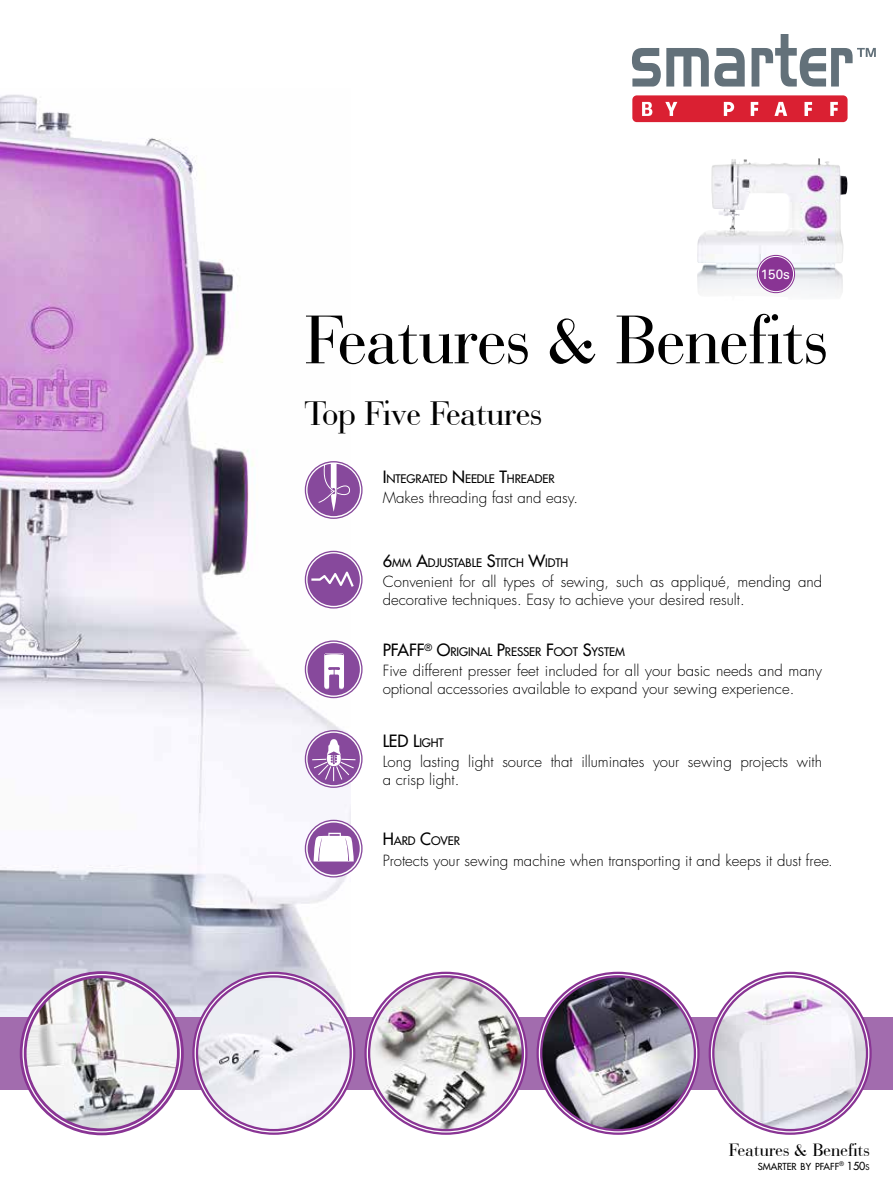
<style>
.page{position:relative;width:893px;height:1191px;background:#fff}
.page>*{position:absolute;margin:0;border:0;box-sizing:border-box;transform-origin:0 0}
.t1{font:72px "Bauer Bodoni BT";color:#000}
.t2{font:36px "Bauer Bodoni BT";color:#000}
.t3{font:18.9px "Bauer Bodoni BT";letter-spacing:.01em;color:#000}
.t4{font:500 16.5px "Futura Std";color:#000}
.t5{font:300 15px/18px "Futura Std";color:#000}
.t6{font:13.5px "Univers LT Std";color:#fff}
.t7{font:500 11.55px "Futura Std";letter-spacing:-.005em;color:#000}
.t8{font:500 9.45px "Futura Std";color:#000}
.s1{font-size:16.5px}
.s2{font-family:"Futura EFOP";font-size:16.5px}
.s3{font-size:10.8px}
.s4{font-size:7.5px}
</style>
<div class="page">
<img style="left:731px;top:158px;width:88px;height:6px">
<div style="left:632px;top:95px;width:215px;height:27px;background:#da2032;border-radius:4px"></div>
<svg style="left:632px;top:48px;width:113px;height:39px"></svg>
<svg style="left:642px;top:102px;width:10px;height:14px"></svg>
<svg style="left:665px;top:102px;width:12px;height:14px"></svg>
<svg style="left:830px;top:102px;width:8px;height:14px"></svg>
<svg style="left:804px;top:102px;width:8px;height:14px"></svg>
<svg style="left:751px;top:102px;width:7px;height:14px"></svg>
<svg style="left:774px;top:102px;width:13px;height:14px"></svg>
<svg style="left:724px;top:102px;width:10px;height:14px"></svg>
<svg style="left:752px;top:34px;width:124px;height:53px"></svg>
<img style="left:0;top:94px;width:351px;height:923px">
<svg style="left:305px;top:820px;width:57px;height:57px"></svg>
<div style="left:305px;top:819px;width:58px;height:58px;border:1px solid #87499c;border-radius:50%"></div>
<svg style="left:308px;top:822px;width:52px;height:52px"></svg>
<div style="left:305px;top:730px;width:58px;height:58px;border:1px solid #87499c;border-radius:50%"></div>
<svg style="left:307px;top:732px;width:53px;height:53px"></svg>
<div style="left:305px;top:461px;width:58px;height:58px;border:1px solid #87499c;border-radius:50%"></div>
<svg style="left:307px;top:464px;width:53px;height:52px"></svg>
<svg style="left:305px;top:641px;width:57px;height:56px"></svg>
<div style="left:305px;top:640px;width:58px;height:58px;border:1px solid #87499c;border-radius:50%"></div>
<div style="left:307px;top:643px;width:53px;height:52px;background:#87499c;border-radius:50%"></div>
<svg style="left:324px;top:653px;width:20px;height:36px"></svg>
<div style="left:305px;top:551px;width:58px;height:57px;border:1px solid #87499c;border-radius:50%"></div>
<svg style="left:307px;top:553px;width:53px;height:53px"></svg>
<div style="left:0;top:1017px;width:893px;height:72px;background:#a26cae"></div>
<img style="left:23px;top:974px;width:157px;height:157px;border-radius:79px">
<div style="left:20px;top:971px;width:164px;height:164px;border:7px solid #893494;border-radius:50%"></div>
<img style="left:195px;top:974px;width:157px;height:157px;border-radius:79px">
<div style="left:192px;top:971px;width:163px;height:163px;border:6px solid #893494;border-radius:50%"></div>
<img style="left:367px;top:974px;width:158px;height:157px;border-radius:79px">
<div style="left:364px;top:971px;width:163px;height:163px;border:6px solid #893494;border-radius:50%"></div>
<img style="left:539px;top:974px;width:158px;height:157px;border-radius:79px">
<div style="left:536px;top:971px;width:164px;height:163px;border:6px solid #893494;border-radius:50%"></div>
<img style="left:711px;top:974px;width:158px;height:157px;border-radius:79px">
<div style="left:709px;top:971px;width:163px;height:163px;border:6px solid #893494;border-radius:50%"></div>
<div style="left:757px;top:255px;width:38px;height:38px;background:#893494;border-radius:50%"></div>
<div style="left:758px;top:256px;width:36px;height:36px;border:1px solid #fff;border-radius:50%"></div>
<p class="t6" style="left:761px;top:266px;width:31px">150s</p>
<h1 class="t1" style="left:305px;top:296px;width:524px">Features &amp; Benefits</h1>
<h2 class="t2" style="left:305px;top:391px;width:239px">Top Five Features</h2>
<p class="t7" style="left:383px;top:471px;width:173px"><span class="s1">I</span>NTEGRATED <span class="s1">N</span> EEDLE <span class="s1">T</span>HREADER</p>
<p class="t5" style="left:383px;top:489px;width:197px">Makes threading fast and easy.</p>
<p class="t7" style="left:383px;top:555px;width:187px"><span class="s1">6</span>MM <span class="s1">A</span>DJUSTABLE <span class="s1">S</span>TITCH <span class="s1">W</span>IDTH</p>
<p class="t5" style="left:383px;top:573px;width:441px">Convenient for all types of sewing, such as appliqué, mending and decorative techniques. Easy to achieve your desired result.</p>
<p class="t7" style="left:383px;top:644px;width:244px"><span class="s1">PFAFF</span><sup>®</sup> <span class="s1">O</span>RIGINAL <span class="s1">P</span>RESSER <span class="s1">F</span>OOT <span class="s1">S</span>YSTEM</p>
<p class="t5" style="left:383px;top:662px;width:441px">Five different presser feet included for all your basic needs and many optional accessories available to expand your sewing experience.</p>
<p class="t4" style="left:383px;top:730px;width:10px">LED</p>
<p class="t7" style="left:413px;top:735px;width:32px"><span class="s1">L</span>IGHT</p>
<p class="t5" style="left:383px;top:752px;width:441px">Long lasting light source that illuminates your sewing projects with a crisp light.</p>
<p class="t7" style="left:383px;top:833px;width:79px"><span class="s1">H</span>ARD <span class="s1">C</span>OVER</p>
<p class="t5" style="left:383px;top:852px;width:451px">Protects your sewing machine when transporting it and keeps it dust free<span class="s2">.</span></p>
<p class="t3" style="left:729px;top:1138px;width:142px">Features &amp; Benefits</p>
<p class="t8" style="left:758px;top:1160px;width:113px">SMARTER BY PFAFF<sup>®</sup> <span class="s3">150</span><span class="s4">S</span></p>
</div>
